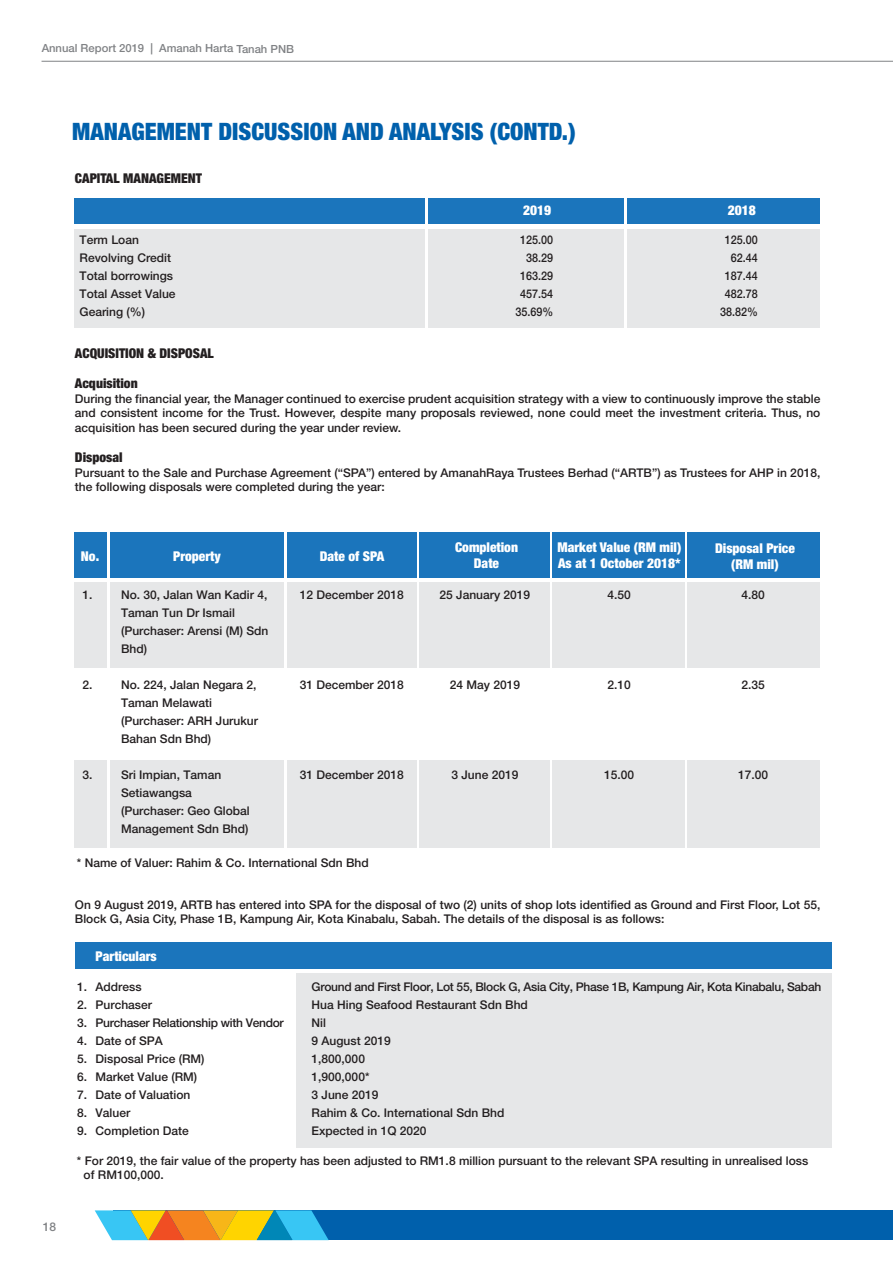
<style>
.page{position:relative;width:893px;height:1263px;background:#fff}
.page>*{position:absolute;margin:0;border:0;box-sizing:border-box;transform-origin:0 0}
.t1{font:900 condensed 24px "Helvetica Neue";color:#0060ac}
.t2{font:900 condensed 13.5px/16.2px "Helvetica Neue";color:#fff;text-align:center}
.t3{font:900 condensed 13.5px "Helvetica Neue";color:#231f20}
.t4{font:500 12px/18px "Helvetica Neue";color:#231f20}
.t5{font:500 12px/18px "Helvetica Neue";color:#231f20;text-align:right;scale:.9 1}
.t6{font:500 12px "Helvetica Neue";color:#808285}
.t7{font:500 11.25px "Helvetica Neue";letter-spacing:-.005em;color:#808285}
</style>
<div class="page">
<div style="left:75px;top:198px;width:350px;height:26px;background:#1b75bc"></div>
<div style="left:428px;top:198px;width:196px;height:26px;background:#1b75bc"></div>
<div style="left:627px;top:198px;width:193px;height:26px;background:#1b75bc"></div>
<div style="left:75px;top:230px;width:350px;height:98px;background:#e6e7e8"></div>
<div style="left:428px;top:230px;width:196px;height:98px;background:#e6e7e8"></div>
<div style="left:627px;top:230px;width:193px;height:98px;background:#e6e7e8"></div>
<div style="left:75px;top:532px;width:32px;height:46px;background:#1b75bc"></div>
<div style="left:110px;top:532px;width:173px;height:46px;background:#1b75bc"></div>
<div style="left:287px;top:532px;width:130px;height:46px;background:#1b75bc"></div>
<div style="left:419px;top:532px;width:130px;height:46px;background:#1b75bc"></div>
<div style="left:552px;top:532px;width:133px;height:46px;background:#1b75bc"></div>
<div style="left:687px;top:532px;width:133px;height:46px;background:#1b75bc"></div>
<div style="left:75px;top:583px;width:32px;height:85px;background:#e6e7e8"></div>
<div style="left:110px;top:583px;width:173px;height:85px;background:#e6e7e8"></div>
<div style="left:287px;top:583px;width:130px;height:85px;background:#e6e7e8"></div>
<div style="left:419px;top:583px;width:130px;height:85px;background:#e6e7e8"></div>
<div style="left:552px;top:583px;width:133px;height:85px;background:#e6e7e8"></div>
<div style="left:687px;top:583px;width:133px;height:85px;background:#e6e7e8"></div>
<div style="left:75px;top:760px;width:32px;height:88px;background:#e6e7e8"></div>
<div style="left:110px;top:760px;width:173px;height:88px;background:#e6e7e8"></div>
<div style="left:287px;top:760px;width:130px;height:88px;background:#e6e7e8"></div>
<div style="left:419px;top:760px;width:130px;height:88px;background:#e6e7e8"></div>
<div style="left:552px;top:760px;width:133px;height:88px;background:#e6e7e8"></div>
<div style="left:687px;top:760px;width:133px;height:88px;background:#e6e7e8"></div>
<div style="left:296px;top:973px;width:535px;height:175px;background:#e6e7e8"></div>
<div style="left:76px;top:942px;width:756px;height:27px;background:#1b75bc"></div>
<div style="left:114px;top:1210px;width:779px;height:30px;background:#0060ac"></div>
<svg style="left:95px;top:1210px;width:234px;height:30px"></svg>
<hr style="left:42px;top:61px;width:851px;height:1px;background:#808285">
<p class="t7" style="left:42px;top:44px;width:254px">Annual Report 2019 | Amanah Harta Tanah PNB</p>
<h1 class="t1" style="left:72px;top:123px;width:505px">MANAGEMENT DISCUSSION AND ANALYSIS (CONTD.)</h1>
<p class="t3" style="left:75px;top:174px;width:128px">CAPITAL MANAGEMENT</p>
<p class="t2" style="left:523px;top:203px;width:30px">2019</p>
<p class="t2" style="left:728px;top:203px;width:30px">2018</p>
<p class="t4" style="left:80px;top:232px;width:98px">Term Loan<br>Revolving Credit<br>Total borrowings<br>Total Asset Value<br>Gearing (%)</p>
<p class="t5" style="left:515px;top:232px;width:44px">125.00<br>38.29<br>163.29<br>457.54<br>35.69%</p>
<p class="t5" style="left:720px;top:232px;width:44px">125.00<br>62.44<br>187.44<br>482.78<br>38.82%</p>
<p class="t3" style="left:75px;top:348px;width:140px">ACQUISITION &amp; DISPOSAL</p>
<p class="t3" style="left:75px;top:379px;width:64px">Acquisition</p>
<p class="t4" style="left:75px;top:392px;width:747px;line-height:14.4px;text-align:justify">During the financial year, the Manager continued to exercise prudent acquisition strategy with a view to continuously improve the stable and consistent income for the Trust. However, despite many proposals reviewed, none could meet the investment criteria. Thus, no acquisition has been secured during the year under review.</p>
<p class="t3" style="left:75px;top:453px;width:49px">Disposal</p>
<p class="t4" style="left:75px;top:466px;width:747px;line-height:14.4px">Pursuant to the Sale and Purchase Agreement (“SPA”) entered by AmanahRaya Trustees Berhad (“ARTB”) as Trustees for AHP in 2018, the following disposals were completed during the year:</p>
<p class="t2" style="left:81px;top:549px;width:20px">No.</p>
<p class="t2" style="left:173px;top:549px;width:49px">Property</p>
<p class="t2" style="left:320px;top:549px;width:66px">Date of SPA</p>
<p class="t2" style="left:455px;top:540px;width:65px">Completion<br>Date</p>
<p class="t2" style="left:557px;top:540px;width:125px;text-align:left">Market Value (RM mil)<br>As at 1 October 2018*</p>
<p class="t2" style="left:715px;top:542px;width:81px">Disposal Price (RM mil)</p>
<p class="t4" style="left:121px;top:587px;width:149px">No. 30, Jalan Wan Kadir 4,<br>Taman Tun Dr Ismail (Purchaser: Arensi (M) Sdn<br>Bhd)</p>
<p class="t4" style="left:121px;top:677px;width:138px">No. 224, Jalan Negara 2,<br>Taman Melawati (Purchaser: ARH Jurukur<br>Bahan Sdn Bhd)</p>
<p class="t4" style="left:121px;top:767px;width:130px">Sri Impian, Taman<br>Setiawangsa (Purchaser: Geo Global<br>Management Sdn Bhd)</p>
<p class="t4" style="left:300px;top:587px;width:106px">12 December 2018</p>
<p class="t4" style="left:439px;top:587px;width:92px">25 January 2019</p>
<p class="t4" style="left:607px;top:587px;width:25px">4.50</p>
<p class="t4" style="left:741px;top:587px;width:25px">4.80</p>
<p class="t4" style="left:82px;top:587px;width:12px">1.</p>
<p class="t4" style="left:82px;top:677px;width:12px">2.</p>
<p class="t4" style="left:300px;top:677px;width:106px">31 December 2018</p>
<p class="t4" style="left:450px;top:677px;width:72px">24 May 2019</p>
<p class="t4" style="left:607px;top:677px;width:25px">2.10</p>
<p class="t4" style="left:741px;top:677px;width:25px">2.35</p>
<p class="t4" style="left:82px;top:767px;width:12px">3.</p>
<p class="t4" style="left:300px;top:767px;width:106px">31 December 2018</p>
<p class="t4" style="left:451px;top:767px;width:68px">3 June 2019</p>
<p class="t4" style="left:604px;top:767px;width:32px">15.00</p>
<p class="t4" style="left:738px;top:767px;width:32px">17.00</p>
<p class="t4" style="left:77px;top:854px;width:293px">* Name of Valuer: Rahim &amp; Co. International Sdn Bhd</p>
<p class="t4" style="left:75px;top:898px;width:747px;line-height:14.4px">On 9 August 2019, ARTB has entered into SPA for the disposal of two (2) units of shop lots identified as Ground and First Floor, Lot 55,<br>Block G, Asia City, Phase 1B, Kampung Air, Kota Kinabalu, Sabah. The details of the disposal is as follows:</p>
<p class="t4" style="left:77px;top:979px;width:12px;text-align:justify">1.<br>2.<br>3.<br>4.<br>5.<br>6.<br>7.<br>8.<br>9.</p>
<p class="t2" style="left:96px;top:949px;width:63px">Particulars</p>
<p class="t4" style="left:96px;top:979px;width:190px">Address<br>Purchaser<br>Purchaser Relationship with Vendor<br>Date of SPA<br>Disposal Price (RM)<br>Market Value (RM)<br>Date of Valuation<br>Valuer<br>Completion Date</p>
<p class="t4" style="left:312px;top:979px;width:511px">Ground and First Floor, Lot 55, Block G, Asia City, Phase 1B, Kampung Air, Kota Kinabalu, Sabah<br>Hua Hing Seafood Restaurant Sdn Bhd<br>Nil<br>9 August 2019<br>1,800,000<br>1,900,000*<br>3 June 2019<br>Rahim &amp; Co. International Sdn Bhd<br>Expected in 1Q 2020</p>
<p class="t6" style="left:43px;top:1222px;width:15px">18</p>
<p class="t4" style="left:84px;top:1155px;width:726px;line-height:13.5px;text-indent:-7px">* For 2019, the fair value of the property has been adjusted to RM1.8 million pursuant to the relevant SPA resulting in unrealised loss of RM100,000.</p>
</div>
